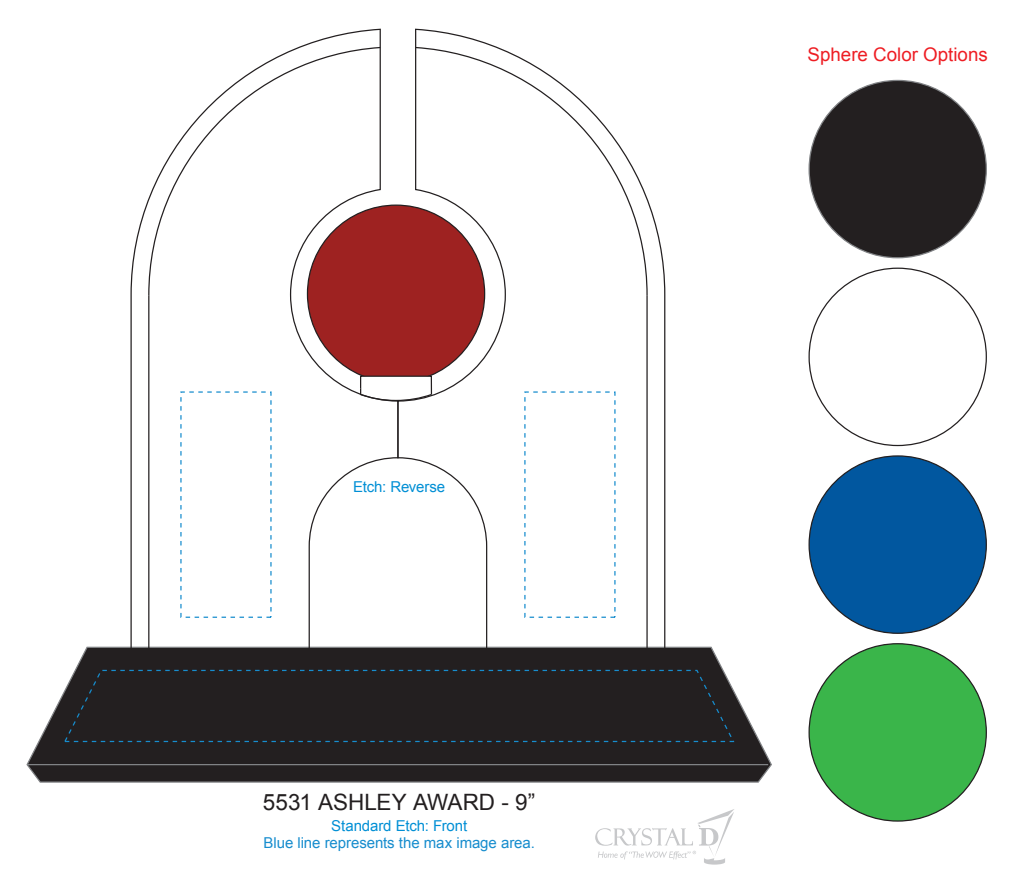
<style>
.page{position:relative;width:1028px;height:886px;background:#fff}
.page>*{position:absolute;margin:0;border:0;box-sizing:border-box;transform-origin:0 0}
.t1{font:22.5px "Arial";color:#231f20}
.t2{font:18.75px "Arial";color:#ee1d23}
.t3{font:15px "Arial";letter-spacing:-.005em;color:#178dce}
.t4{font:15px "Arial";letter-spacing:-.005em;color:#008fd5}
</style>
<div class="page">
<svg style="left:595px;top:809px;width:139px;height:55px"></svg>
<svg style="left:26px;top:646px;width:746px;height:137px;background:#474445"></svg>
<hr style="left:28px;top:763px;width:740px;height:2px;background:#808285">
<svg style="left:130px;top:28px;width:267px;height:622px"></svg>
<svg style="left:148px;top:46px;width:234px;height:250px"></svg>
<hr style="left:148px;top:295px;width:1px;height:353px;background:#231f20">
<svg style="left:397px;top:28px;width:269px;height:622px"></svg>
<svg style="left:414px;top:46px;width:234px;height:250px"></svg>
<hr style="left:646px;top:295px;width:2px;height:353px;background:#231f20">
<div style="left:63px;top:669px;width:672px;height:74px;background:#231f20"></div>
<div style="left:809px;top:80px;width:177px;height:178px;background:#231f20;border-radius:50%"></div>
<div style="left:809px;top:456px;width:177px;height:177px;background:#01579f;border-radius:50%"></div>
<div style="left:809px;top:643px;width:177px;height:177px;background:#3ab54a;border-radius:50%"></div>
<p class="t4" style="left:353px;top:477px;width:94px">Etch: Reverse</p>
<h1 class="t1" style="left:263px;top:787px;width:274px">5531 ASHLEY AWARD - 9”</h1>
<p class="t4" style="left:331px;top:815px;width:137px">Standard Etch: Front</p>
<p class="t3" style="left:264px;top:833px;width:273px">Blue line represents the max image area.</p>
<p class="t2" style="left:808px;top:42px;width:182px">Sphere Color Options</p>
</div>
